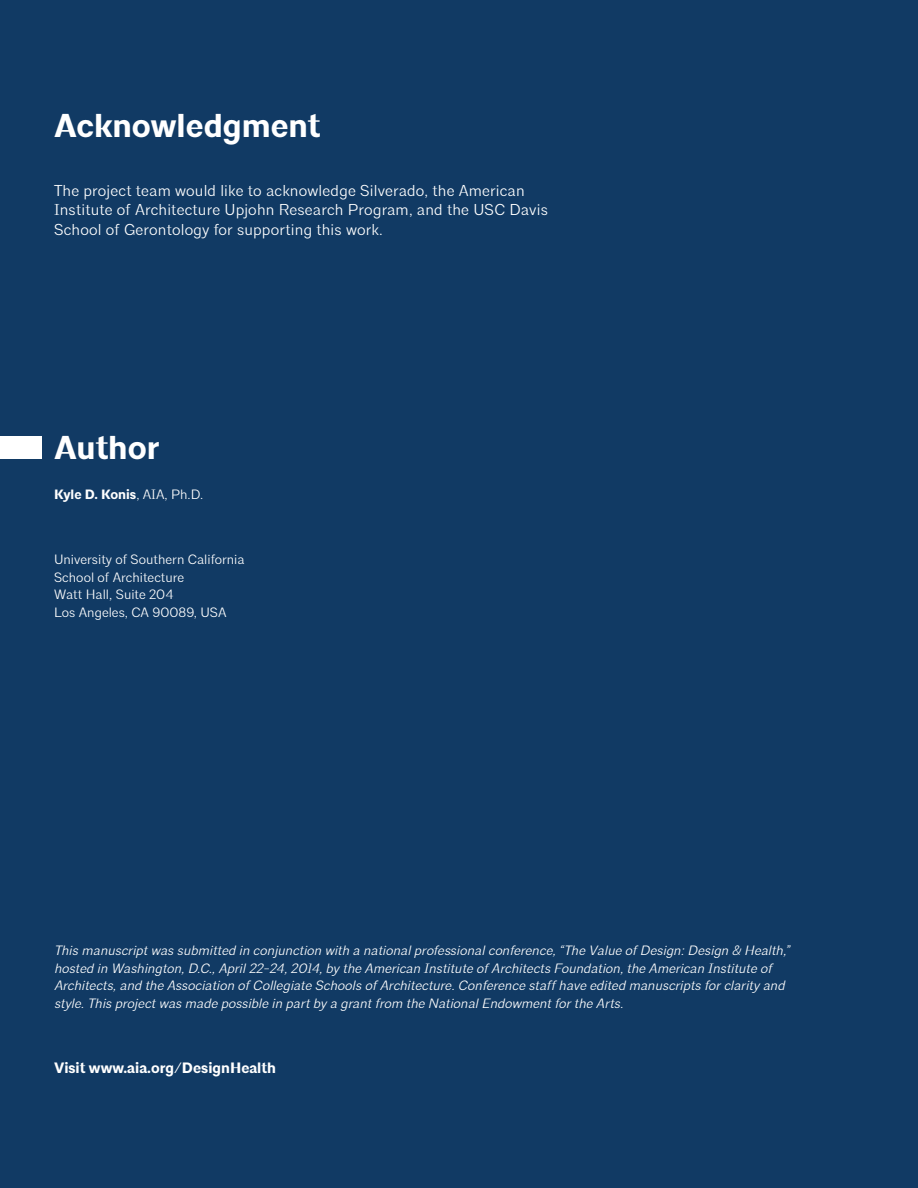
<style>
.page{position:relative;width:918px;height:1188px;background:#113a64}
.page>*{position:absolute;margin:0;border:0;box-sizing:border-box;transform-origin:0 0}
.t1{font:700 33px "Architype";color:#fff}
.t2{font:300 15.75px/19.5px "Architype";letter-spacing:.01em;color:#fff}
.t3{font:700 15px "Architype";color:#fff}
.t4{font:italic 300 13.5px/17.7px "Architype";color:#fff}
.t5{font:300 13.5px/17.7px "Architype";color:#fff}
.t6{font:700 13.5px "Architype";color:#fff}
.s1{font-weight:300}
</style>
<div class="page">
<div style="left:0;top:436px;width:41px;height:23px;background:#fff"></div>
<h1 class="t1" style="left:54px;top:106px;width:268px">Acknowledgment</h1>
<p class="t2" style="left:54px;top:181px;width:495px">The project team would like to acknowledge Silverado, the American<br>Institute of Architecture Upjohn Research Program, and the USC Davis<br>School of Gerontology for supporting this work.</p>
<h1 class="t1" style="left:54px;top:428px;width:107px">Author</h1>
<p class="t6" style="left:54px;top:486px;width:151px">Kyle D. Konis<span class="s1">, AIA, Ph.D.</span></p>
<p class="t5" style="left:54px;top:551px;width:192px">University of Southern California<br>School of Architecture<br>Watt Hall, Suite 204<br>Los Angeles, CA 90089, USA</p>
<p class="t4" style="left:54px;top:942px;width:741px">Thismanuscriptwassubmitted in conjunction with a nationalprofessionalconference,“The Value ofDesign:Design &amp; Health,” hosted in Washington,D.C.,April22-24,2014,by the American Institute ofArchitectsFoundation,the American Institute of Architects,and the Association ofCollegiate SchoolsofArchitecture.Conference staffhave edited manuscriptsforclarity and style.Thisprojectwasmade possible in partby a grantfrom the NationalEndowmentforthe Arts.</p>
<p class="t3" style="left:54px;top:1059px;width:224px">Visit www.aia.org/DesignH ealth</p>
</div>
